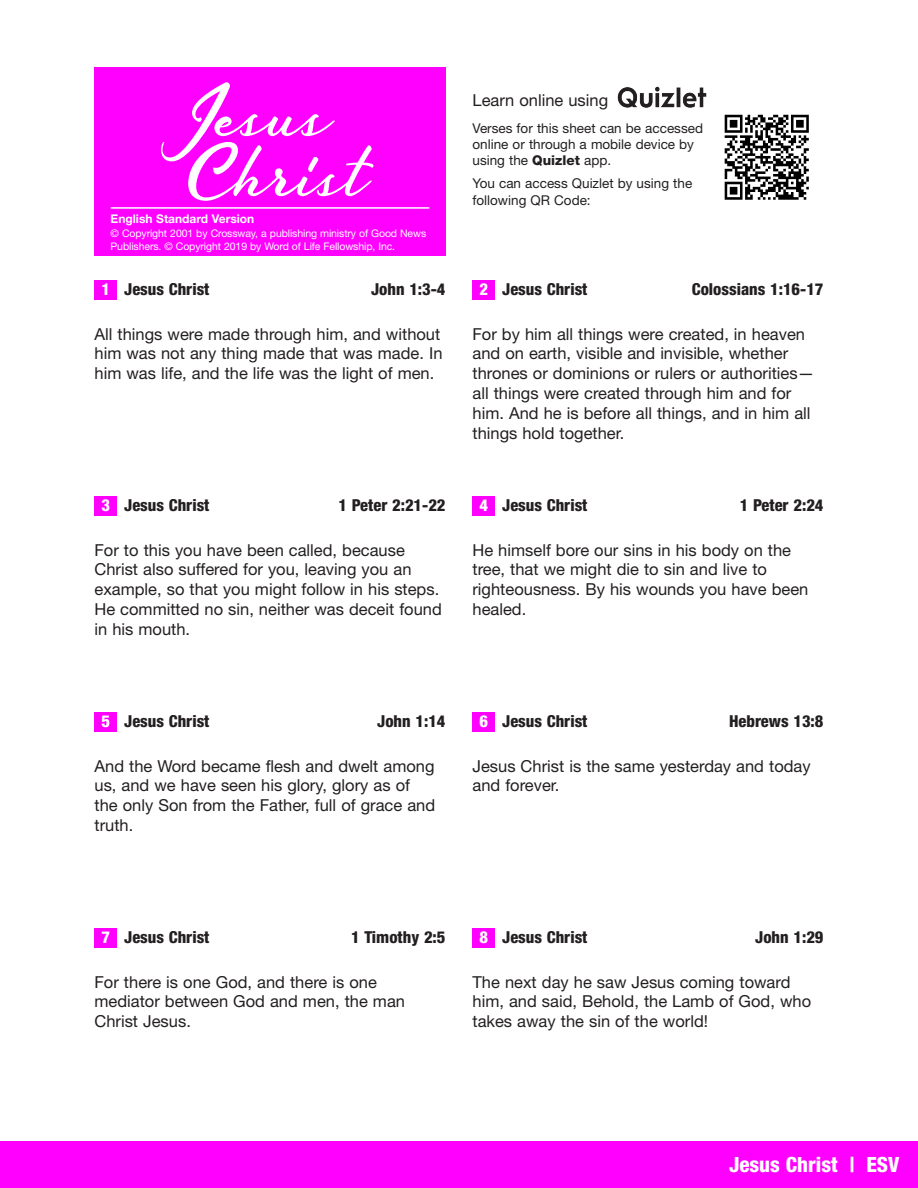
<style>
.page{position:relative;width:918px;height:1188px;background:#fff}
.page>*{position:absolute;margin:0;border:0;box-sizing:border-box;transform-origin:0 0}
.t1{font:800 condensed 21px "Helvetica Neue LT Std";color:#fff}
.t2{font:16.5px/19.8px "Helvetica Neue LT Std";color:#231f20}
.t3{font:800 condensed 16.5px "Helvetica Neue LT Std";color:#231f20}
.t4{font:800 condensed 16.5px "Helvetica Neue LT Std";color:#fff}
.t5{font:13.5px/16.2px "Helvetica Neue LT Std";color:#231f20}
.t6{font:700 12px "Helvetica Neue LT Std";color:#fff}
.t7{font:10.5px/13.5px "Helvetica Neue LT Std";letter-spacing:-.01em;color:#fff}
.s1{font-weight:800}
</style>
<div class="page">
<div style="left:95px;top:67px;width:351px;height:189px;background:#f0f"></div>
<hr style="left:111px;top:207px;width:318px;height:2px;background:#fff">
<div style="left:0;top:1141px;width:918px;height:47px;background:#f0f"></div>
<div style="left:95px;top:280px;width:22px;height:19px;background:#f0f"></div>
<div style="left:95px;top:712px;width:22px;height:19px;background:#f0f"></div>
<div style="left:95px;top:496px;width:22px;height:19px;background:#f0f"></div>
<div style="left:95px;top:928px;width:22px;height:19px;background:#f0f"></div>
<div style="left:473px;top:280px;width:22px;height:19px;background:#f0f"></div>
<div style="left:473px;top:712px;width:22px;height:19px;background:#f0f"></div>
<div style="left:473px;top:496px;width:22px;height:19px;background:#f0f"></div>
<div style="left:473px;top:928px;width:22px;height:19px;background:#f0f"></div>
<svg style="left:161px;top:82px;width:212px;height:119px"></svg>
<img style="left:618px;top:87px;width:89px;height:20px">
<img style="left:724px;top:114px;width:85px;height:86px">
<p class="t2" style="left:472px;top:92px;width:137px">Learn online using</p>
<p class="t5" style="left:473px;top:121px;width:232px">Verses for this sheet can be accessed online or through a mobile device by using the <span class="s1">Quizlet</span> app.</p>
<p class="t5" style="left:473px;top:177px;width:221px">You can access Quizlet by using the following QR Code:</p>
<p class="t6" style="left:111px;top:214px;width:145px">English Standard Version</p>
<p class="t7" style="left:111px;top:227px;width:317px">© Copyright 2001 by Crossway, a publishing ministry of Good News<br>Publishers. © Copyright 2019 by Word of Life Fellowship, Inc.</p>
<p class="t4" style="left:101px;top:283px;width:10px">1</p>
<p class="t3" style="left:124px;top:283px;width:87px">Jesus Christ</p>
<p class="t3" style="left:371px;top:283px;width:76px">John 1:3-4</p>
<p class="t4" style="left:479px;top:283px;width:10px">2</p>
<p class="t3" style="left:502px;top:283px;width:87px">Jesus Christ</p>
<p class="t3" style="left:692px;top:283px;width:133px">Colossians 1:16-17</p>
<p class="t2" style="left:94px;top:325px;width:350px">All things were made through him, and without him was not any thing made that was made. In him was life, and the life was the light of men.</p>
<p class="t2" style="left:472px;top:325px;width:343px">For by him all things were created, in heaven and on earth, visible and invisible, whether thrones or dominions or rulers or authorities— all things were created through him and for him. And he is before all things, and in him all things hold together.</p>
<p class="t4" style="left:101px;top:499px;width:10px">3</p>
<p class="t3" style="left:124px;top:499px;width:87px">Jesus Christ</p>
<p class="t3" style="left:338px;top:499px;width:109px">1 Peter 2:21-22</p>
<p class="t4" style="left:479px;top:499px;width:10px">4</p>
<p class="t3" style="left:502px;top:499px;width:87px">Jesus Christ</p>
<p class="t3" style="left:740px;top:499px;width:85px">1 Peter 2:24</p>
<p class="t2" style="left:94px;top:541px;width:349px">For to this you have been called, because Christ also suffered for you, leaving you an example, so that you might follow in his steps.<br>He committed no sin, neither was deceit found in his mouth.</p>
<p class="t2" style="left:472px;top:541px;width:337px">He himself bore our sins in his body on the tree, that we might die to sin and live to righteousness. By his wounds you have been healed.</p>
<p class="t4" style="left:101px;top:715px;width:10px">5</p>
<p class="t3" style="left:124px;top:715px;width:87px">Jesus Christ</p>
<p class="t3" style="left:377px;top:715px;width:70px">John 1:14</p>
<p class="t4" style="left:479px;top:715px;width:10px">6</p>
<p class="t3" style="left:502px;top:715px;width:87px">Jesus Christ</p>
<p class="t3" style="left:729px;top:715px;width:96px">Hebrews 13:8</p>
<p class="t2" style="left:94px;top:757px;width:342px">And the Word became flesh and dwelt among us, and we have seen his glory, glory as of the only Son from the Father, full of grace and truth.</p>
<p class="t2" style="left:472px;top:757px;width:340px">Jesus Christ is the same yesterday and today and forever.</p>
<p class="t4" style="left:101px;top:931px;width:10px">7</p>
<p class="t3" style="left:124px;top:931px;width:87px">Jesus Christ</p>
<p class="t3" style="left:351px;top:931px;width:96px">1 Timothy 2:5</p>
<p class="t4" style="left:479px;top:931px;width:10px">8</p>
<p class="t3" style="left:502px;top:931px;width:87px">Jesus Christ</p>
<p class="t3" style="left:755px;top:931px;width:70px">John 1:29</p>
<p class="t2" style="left:94px;top:973px;width:312px">For there is one God, and there is one mediator between God and men, the man<br>Christ Jesus.</p>
<p class="t2" style="left:472px;top:973px;width:340px">The next day he saw Jesus coming toward him, and said, Behold, the Lamb of God, who takes away the sin of the world!</p>
<p class="t1" style="left:729px;top:1157px;width:172px">Jesus Christ | ESV</p>
</div>
